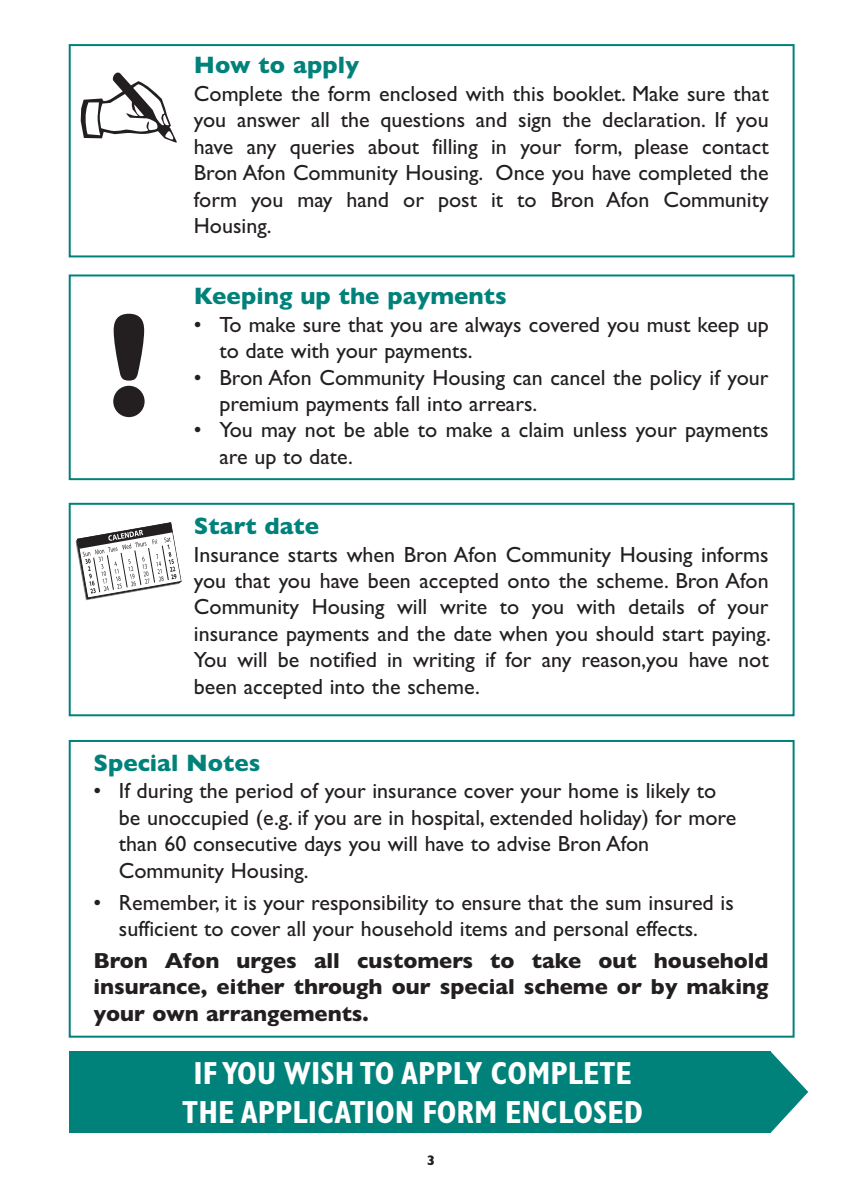
<style>
.page{position:relative;width:862px;height:1191px;background:#fff}
.page>*{position:absolute;margin:0;border:0;box-sizing:border-box;transform-origin:0 0}
.t1{font:900 139.8px "Helvetica Rounded";color:#231f20}
.t2{font:700 condensed 32px/38.4px "Gill Sans";color:#fff;text-align:center}
.t3{font:700 24px "Gill Sans";color:#00827a}
.t4{font:22px/26.4px "Gill Sans";color:#231f20}
.t5{font:700 22px/26.4px "Gill Sans";color:#231f20;text-align:justify}
.t6{font:700 14px "Gill Sans";color:#231f20}
</style>
<div class="page">
<div style="left:69px;top:1051px;width:701px;height:81px;background:#00827a"></div>
<svg style="left:770px;top:1051px;width:38px;height:81px"></svg>
<div style="left:69px;top:44px;width:725px;height:213px;border:2px solid #00827a"></div>
<svg style="left:81px;top:73px;width:96px;height:70px"></svg>
<div style="left:69px;top:274px;width:725px;height:206px;border:2px solid #00827a"></div>
<div style="left:69px;top:503px;width:725px;height:213px;border:2px solid #00827a"></div>
<svg style="left:75px;top:522px;width:107px;height:78px"></svg>
<div style="left:69px;top:740px;width:725px;height:297px;border:2px solid #00827a"></div>
<h1 class="t1" style="left:103px;top:315px;width:53px">!</h1>
<p class="t3" style="left:194px;top:51px;width:167px">How to apply</p>
<p class="t4" style="left:194px;top:80px;width:576px;text-align:justify">Complete the form enclosed with this booklet. Make sure that you answer all the questions and sign the declaration. If you have any queries about filling in your form, please contact Bron Afon Community Housing. Once you have completed the form you may hand or post it to Bron Afon Community Housing.</p>
<p class="t3" style="left:194px;top:282px;width:314px">Keeping up the payments</p>
<p class="t4" style="left:219px;top:311px;width:551px;text-indent:-25px">• To make sure that you are always covered you must keep up to date with your payments.</p>
<p class="t4" style="left:219px;top:364px;width:551px;text-indent:-25px">• Bron Afon Community Housing can cancel the policy if your premium payments fall into arrears.</p>
<p class="t4" style="left:219px;top:416px;width:551px;text-indent:-25px">• You may not be able to make a claim unless your payments are up to date.</p>
<p class="t3" style="left:194px;top:511px;width:127px">Start date</p>
<p class="t4" style="left:194px;top:541px;width:578px;text-align:justify">Insurance starts when Bron Afon Community Housing informs you that you have been accepted onto the scheme. Bron Afon Community Housing will write to you with details of your insurance payments and the date when you should start paying.<br>You will be notified in writing if for any reason,you have not been accepted into the scheme.</p>
<p class="t3" style="left:93px;top:748px;width:169px">Special Notes</p>
<p class="t4" style="left:119px;top:777px;width:619px;text-indent:-26px">• If during the period of your insurance cover your home is likely to be unoccupied (e.g. if you are in hospital, extended holiday) for more than 60 consecutive days you will have to advise Bron Afon Community Housing.</p>
<p class="t4" style="left:93px;top:889px;width:642px;text-align:center">• Remember, it is your responsibility to ensure that the sum insured is sufficient to cover all your household items and personal effects.</p>
<p class="t5" style="left:93px;top:947px;width:677px">Bron Afon urges all customers to take out household insurance, either through our special scheme or by making your own arrangements.</p>
<h2 class="t2" style="left:182px;top:1054px;width:462px">IF YOU WISH TO APPLY COMPLETE<br>THE APPLICATION FORM ENCLOSED</h2>
<p class="t6" style="left:427px;top:1151px;width:10px">3</p>
</div>
